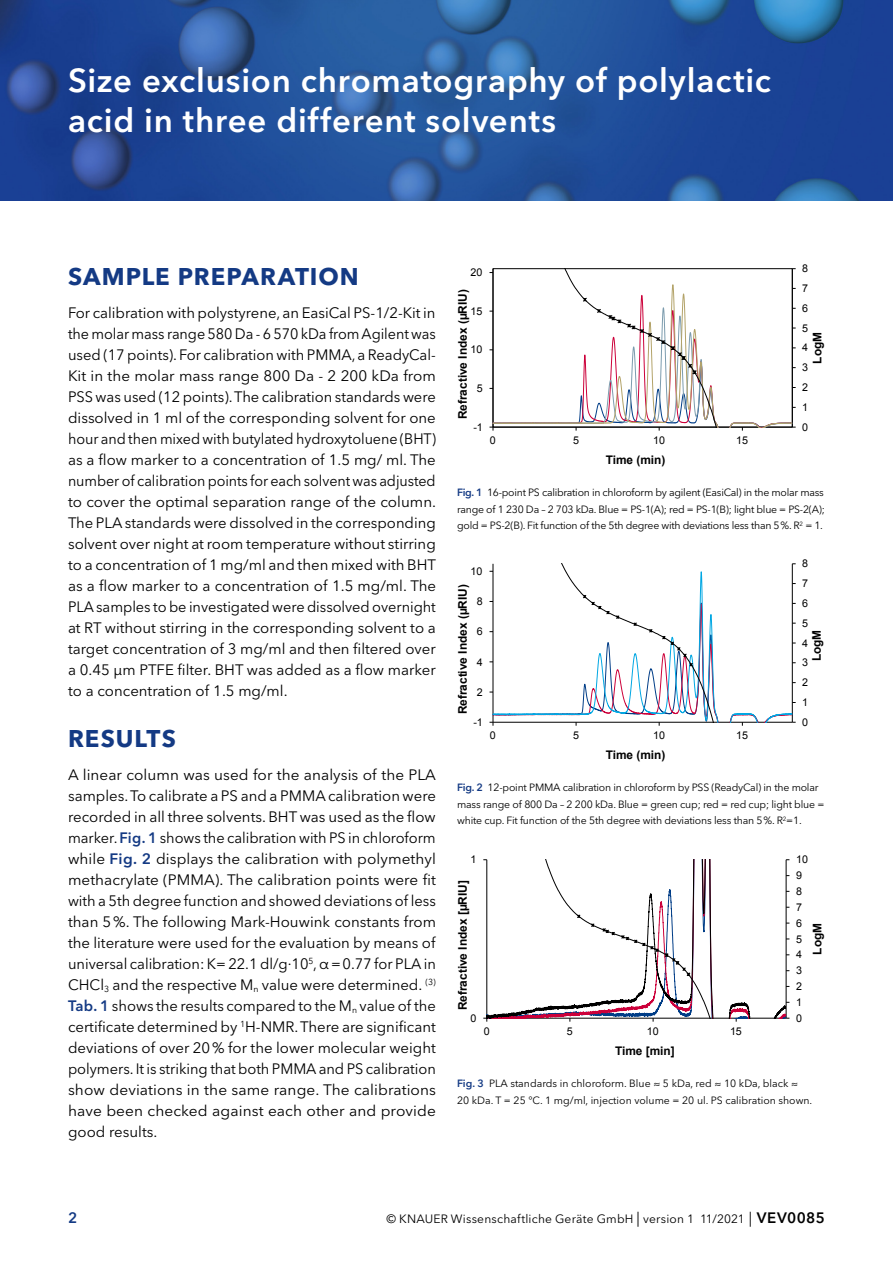
<style>
.page{position:relative;width:893px;height:1263px;background:#fff}
.page>*{position:absolute;margin:0;border:0;box-sizing:border-box;transform-origin:0 0}
.t1{font:600 33px/39.6px "Avenir Next W1 G";letter-spacing:.025em;color:#fff}
._2_Headline{font:700 24px "Avenir Next W1 G";letter-spacing:.04em;color:#143a84}
.Text{font:15px/21px "Avenir Next W1 G";color:#000;text-align:justify}
.t2{font:600 15px "Avenir Next W1 G";color:#143a84}
.t3{font:12px "Avenir Next W1 G";letter-spacing:.015em;color:#000}
.t4{font:700 11.85px "Arial";color:#000}
.t5{font:10.65px "Arial";color:#000}
.Fig{font:10.5px/16.5px "Avenir Next W1 G";letter-spacing:-.02em;color:#000;text-align:justify}
.Fig-2{font:10.5px/16.5px "Avenir Next W1 G";color:#000}
.s1{font-weight:600;color:#143a84}
.s2{font-size:15px}
.s3{font-weight:600;font-size:15px}
</style>
<div class="page">
<img style="left:0;top:0;width:893px;height:201px">
<svg style="left:489px;top:268px;width:307px;height:163px"></svg>
<svg style="left:489px;top:563px;width:307px;height:163px"></svg>
<hr style="left:786px;top:860px;width:1px;height:158px;background:#000">
<hr style="left:486px;top:860px;width:1px;height:158px;background:#000">
<hr style="left:487px;top:1018px;width:299px;height:1px;background:#000">
<svg style="left:487px;top:860px;width:299px;height:158px"></svg>
<svg style="left:545px;top:860px;width:177px;height:162px"></svg>
<h1 class="t1" style="left:68px;top:61px;width:704px">Size exclusion chromatography of polylactic acid in three different solvents</h1>
<p class="_2_Headline" style="left:68px;top:262px;width:292px">SAMPLE PREPARATION</p>
<p class="Text" style="left:68px;top:302px;width:370px">For calibration with polystyrene, an EasiCal PS-1/2-Kit in the molar mass range 580 Da - 6 570 kDa from Agilent was used (17 points). For calibration with PMMA, a ReadyCal-Kit in the molar mass range 800 Da - 2 200 kDa from PSS was used (12 points). The calibration standards were dissolved in 1 ml of the corresponding solvent for one hour and then mixed with butylated hydroxytoluene (BHT) as a flow marker to a concentration of 1.5 mg/ ml. The number of calibration points for each solvent was adjusted to cover the optimal separation range of the column.<br>The PLA standards were dissolved in the corresponding solvent over night at room temperature without stirring to a concentration of 1 mg/ml and then mixed with BHT as a flow marker to a concentration of 1.5 mg/ml. The PLA samples to be investigated were dissolved overnight at RT without stirring in the corresponding solvent to a target concentration of 3 mg/ml and then filtered over a 0.45 µm PTFE filter. BHT was added as a flow marker to a concentration of 1.5 mg/ml.</p>
<p class="_2_Headline" style="left:68px;top:724px;width:109px">RESULTS</p>
<p class="Text" style="left:68px;top:764px;width:369px">A linear column was used for the analysis of the PLA samples. To calibrate a PS and a PMMA calibration were recorded in all three solvents. BHT was used as the flow marker. <span class="s1">Fig. 1</span> shows the calibration with PS in chloroform while <span class="s1">Fig. 2</span> displays the calibration with polymethyl methacrylate (PMMA). The calibration points were fit with a 5th degree function and showed deviations of less than 5%. The following Mark-Houwink constants from the literature were used for the evaluation by means of universal calibration: K= 22.1 dl/g·10<sup>5</sup>, α=0.77 for PLA in CHCl<sub>3</sub> and the respective M<sub>n</sub> value were determined. <sup>(3)<br></sup><span class="s1">Tab. 1</span> shows the results compared to the M<sub>n</sub> value of the certificate determined by <sup>1</sup>H-NMR. There are significant deviations of over 20% for the lower molecular weight polymers. It is striking that both PMMA and PS calibration show deviations in the same range. The calibrations have been checked against each other and provide good results.</p>
<p class="t5" style="left:471px;top:265px;width:13px">20</p>
<p class="t5" style="left:802px;top:261px;width:7px">8</p>
<p class="t4" style="left:455px;top:419px;width:132px;rotate:-90deg">Refractive Index (µRIU)</p>
<p class="t5" style="left:471px;top:304px;width:13px">15</p>
<p class="t5" style="left:471px;top:343px;width:13px">10</p>
<p class="t5" style="left:477px;top:381px;width:7px">5</p>
<p class="t5" style="left:802px;top:281px;width:7px">7</p>
<p class="t5" style="left:802px;top:301px;width:7px">6</p>
<p class="t5" style="left:802px;top:321px;width:7px">5</p>
<p class="t4" style="left:810px;top:364px;width:33px;rotate:-90deg">LogM</p>
<p class="t5" style="left:802px;top:341px;width:7px">4</p>
<p class="t5" style="left:802px;top:361px;width:7px">3</p>
<p class="t5" style="left:802px;top:380px;width:7px">2</p>
<p class="t5" style="left:802px;top:400px;width:7px">1</p>
<p class="t5" style="left:473px;top:420px;width:11px">-1</p>
<p class="t5" style="left:802px;top:420px;width:7px">0</p>
<p class="t5" style="left:490px;top:434px;width:7px">0</p>
<p class="t5" style="left:573px;top:434px;width:7px">5</p>
<p class="t5" style="left:653px;top:434px;width:13px">10</p>
<p class="t5" style="left:736px;top:434px;width:13px">15</p>
<p class="t4" style="left:606px;top:452px;width:61px">Time (min)</p>
<p class="Fig" style="left:457px;top:484px;width:369px"><span class="s1">Fig. 1</span> 16-point PS calibration in chloroform by agilent (EasiCal) in the molar mass range of 1 230 Da – 2 703 kDa. Blue = PS-1(A); red = PS-1(B); light blue = PS-2(A); gold = PS-2(B). Fit function of the 5th degree with deviations less than 5%. R<sup>2</sup> = 1.</p>
<p class="t5" style="left:471px;top:564px;width:13px">10</p>
<p class="t5" style="left:802px;top:557px;width:7px">8</p>
<p class="t4" style="left:455px;top:714px;width:132px;rotate:-90deg">Refractive Index (µRIU)</p>
<p class="t5" style="left:477px;top:594px;width:7px">8</p>
<p class="t5" style="left:477px;top:625px;width:7px">6</p>
<p class="t5" style="left:477px;top:655px;width:7px">4</p>
<p class="t5" style="left:477px;top:685px;width:7px">2</p>
<p class="t5" style="left:802px;top:576px;width:7px">7</p>
<p class="t5" style="left:802px;top:596px;width:7px">6</p>
<p class="t5" style="left:802px;top:616px;width:7px">5</p>
<p class="t4" style="left:809px;top:661px;width:33px;rotate:-90deg">LogM</p>
<p class="t5" style="left:802px;top:636px;width:7px">4</p>
<p class="t5" style="left:802px;top:656px;width:7px">3</p>
<p class="t5" style="left:802px;top:675px;width:7px">2</p>
<p class="t5" style="left:802px;top:695px;width:7px">1</p>
<p class="t5" style="left:473px;top:715px;width:11px">-1</p>
<p class="t5" style="left:802px;top:715px;width:7px">0</p>
<p class="t5" style="left:490px;top:729px;width:7px">0</p>
<p class="t5" style="left:573px;top:729px;width:7px">5</p>
<p class="t5" style="left:653px;top:729px;width:13px">10</p>
<p class="t5" style="left:736px;top:729px;width:13px">15</p>
<p class="t4" style="left:606px;top:747px;width:61px">Time (min)</p>
<p class="Fig" style="left:457px;top:779px;width:369px;text-align:left"><span class="s1">Fig. 2</span> 12-point PMMA calibration in chloroform by PSS (ReadyCal) in the molar mass range of 800 Da – 2 200 kDa. Blue = green cup; red = red cup; light blue = white cup. Fit function of the 5th degree with deviations less than 5%. R<sup>2</sup>=1.</p>
<p class="t5" style="left:471px;top:852px;width:7px">1</p>
<p class="t4" style="left:455px;top:1010px;width:132px;rotate:-90deg">Refractive Index [µRIU]</p>
<p class="t5" style="left:471px;top:1011px;width:7px">0</p>
<p class="t5" style="left:484px;top:1025px;width:7px">0</p>
<p class="t5" style="left:567px;top:1025px;width:7px">5</p>
<p class="t5" style="left:647px;top:1025px;width:13px">10</p>
<p class="t5" style="left:730px;top:1025px;width:13px">15</p>
<p class="t4" style="left:615px;top:1043px;width:61px">Time [min]</p>
<p class="t5" style="left:796px;top:852px;width:13px">10</p>
<p class="t5" style="left:796px;top:868px;width:7px">9</p>
<p class="t5" style="left:796px;top:884px;width:7px">8</p>
<p class="t5" style="left:796px;top:900px;width:7px">7</p>
<p class="t5" style="left:796px;top:916px;width:7px">6</p>
<p class="t5" style="left:796px;top:932px;width:7px">5</p>
<p class="t5" style="left:796px;top:948px;width:7px">4</p>
<p class="t5" style="left:796px;top:963px;width:7px">3</p>
<p class="t5" style="left:796px;top:979px;width:7px">2</p>
<p class="t5" style="left:796px;top:995px;width:7px">1</p>
<p class="t5" style="left:796px;top:1011px;width:7px">0</p>
<p class="t4" style="left:810px;top:955px;width:33px;rotate:-90deg">LogM</p>
<p class="Fig-2" style="left:457px;top:1075px;width:357px"><span class="s1">Fig. 3</span> PLA standards in chloroform. Blue ≈ 5 kDa, red ≈ 10 kDa, black ≈<br>20 kDa. T = 25 °C. 1 mg/ml, injection volume = 20 ul. PS calibration shown.</p>
<p class="t2" style="left:68px;top:1209px;width:11px">2</p>
<p class="t3" style="left:387px;top:1212px;width:440px">© KNAUER Wissenschaftliche Geräte GmbH <span class="s2">|</span> version 1 11/2021 <span class="s2">|</span> <span class="s3">VEV0085</span></p>
</div>
